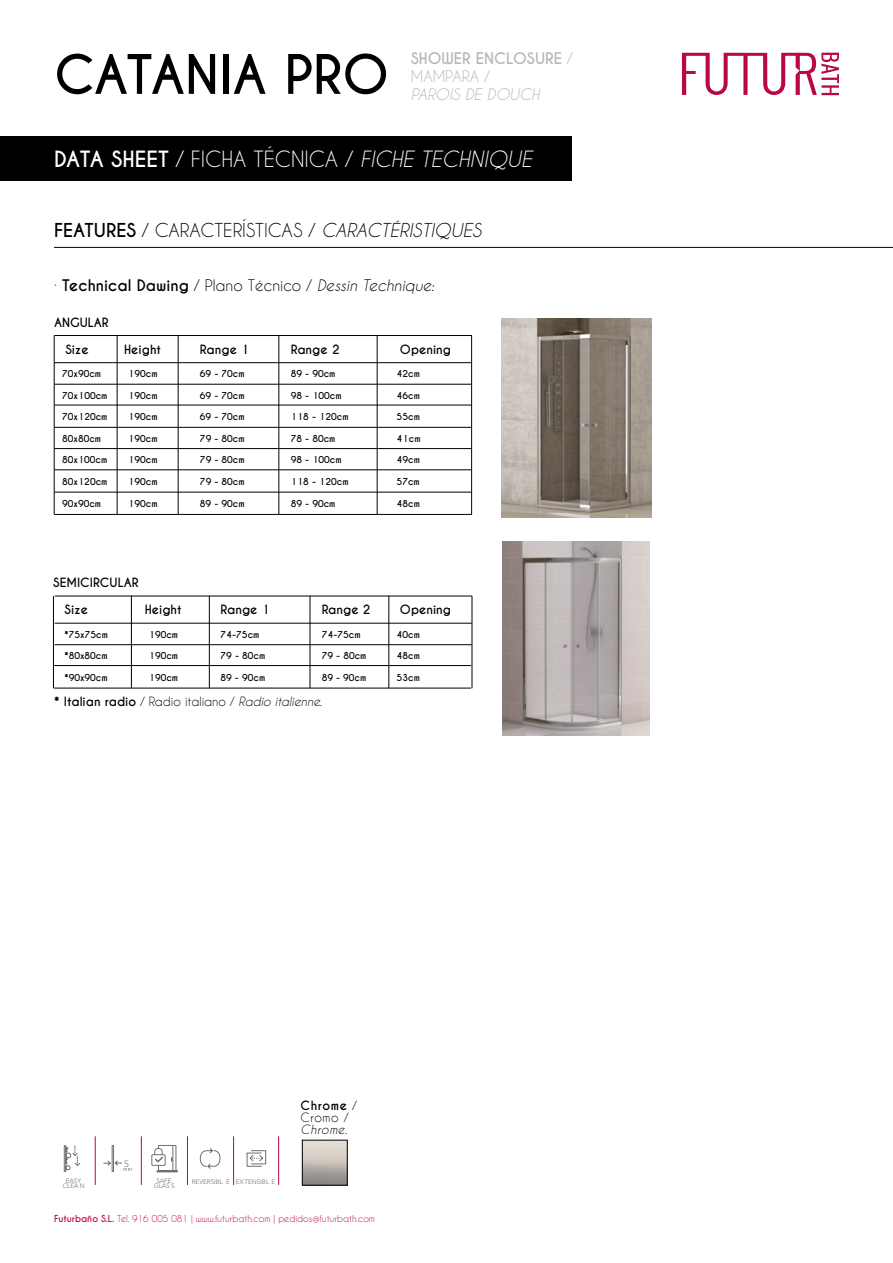
<style>
.page{position:relative;width:893px;height:1263px;background:#fff}
.page>*{position:absolute;margin:0;border:0;box-sizing:border-box;transform-origin:0 0}
.t1{font:700 51px "Caviar Dreams";color:#000}
.t2{font:21px "Caviar Dreams";color:#fff}
.t3{font:18px "Caviar Dreams";color:#000}
.t4{font:italic 15px "Caviar Dreams";color:#000}
.t5{font:700 15px/18px "Caviar Dreams";color:#b4b6bc}
.t6{font:italic 15px "Caviar Dreams";color:#b4b6bc}
.t7{font:700 12px "Caviar Dreams";color:#000}
.t8{font:12px "Caviar Dreams";color:#020203}
.t9{font:12px/12px "Caviar Dreams";letter-spacing:.05em;color:#000}
.t10{font:italic 12px "Caviar Dreams";letter-spacing:.05em;color:#000}
.t11{font:700 9px "Caviar Dreams";color:#020203}
.t12{font:9px "Caviar Dreams";color:#b90845}
.t13{font:300 9px "Avenir LT Std";color:#706f6f}
.t14{font:300 6.45px/5.7px "Avenir LT Std";color:#706f6f;text-align:center}
.s1{font-weight:400}
.s2{font-weight:700}
.s3{font-style:italic}
.s4{font-style:normal}
.s5{font-weight:700;font-style:normal}
.s6{font-weight:700;color:#000}
.s7{font-style:italic;color:#000}
</style>
<div class="page">
<div style="left:0;top:136px;width:571px;height:44px;background:#000"></div>
<svg style="left:682px;top:53px;width:157px;height:42px"></svg>
<hr style="left:54px;top:247px;width:839px;height:1px;background:#000">
<hr style="left:117px;top:335px;width:1px;height:180px;background:#000">
<hr style="left:131px;top:596px;width:1px;height:92px;background:#000">
<hr style="left:178px;top:335px;width:1px;height:180px;background:#000">
<hr style="left:209px;top:596px;width:1px;height:92px;background:#000">
<hr style="left:279px;top:335px;width:1px;height:180px;background:#000">
<hr style="left:377px;top:335px;width:1px;height:180px;background:#000">
<hr style="left:310px;top:596px;width:1px;height:92px;background:#000">
<hr style="left:389px;top:596px;width:1px;height:92px;background:#000">
<hr style="left:472px;top:596px;width:1px;height:92px;background:#000">
<hr style="left:471px;top:335px;width:1px;height:180px;background:#000">
<hr style="left:54px;top:335px;width:1px;height:180px;background:#000">
<hr style="left:53px;top:596px;width:1px;height:92px;background:#000">
<hr style="left:54px;top:384px;width:418px;height:1px;background:#000">
<hr style="left:55px;top:644px;width:417px;height:1px;background:#000">
<hr style="left:54px;top:362px;width:418px;height:1px;background:#000">
<hr style="left:55px;top:623px;width:417px;height:1px;background:#000">
<hr style="left:54px;top:335px;width:418px;height:1px;background:#000">
<hr style="left:55px;top:596px;width:417px;height:1px;background:#000">
<hr style="left:54px;top:405px;width:418px;height:1px;background:#000">
<hr style="left:54px;top:470px;width:418px;height:1px;background:#000">
<hr style="left:54px;top:665px;width:417px;height:1px;background:#000">
<hr style="left:54px;top:688px;width:417px;height:1px;background:#000">
<hr style="left:54px;top:427px;width:418px;height:1px;background:#000">
<hr style="left:54px;top:492px;width:418px;height:1px;background:#000">
<hr style="left:54px;top:514px;width:418px;height:1px;background:#000">
<hr style="left:54px;top:448px;width:418px;height:1px;background:#000">
<svg style="left:64px;top:1145px;width:16px;height:27px"></svg>
<div style="left:151px;top:1154px;width:14px;height:12px;border:1px solid #706f6f"></div>
<svg style="left:154px;top:1145px;width:24px;height:27px"></svg>
<svg style="left:103px;top:1145px;width:29px;height:27px"></svg>
<svg style="left:199px;top:1147px;width:68px;height:22px"></svg>
<hr style="left:278px;top:1137px;width:1px;height:47px;background:#b90845">
<hr style="left:233px;top:1137px;width:1px;height:47px;background:#b90845">
<hr style="left:187px;top:1137px;width:1px;height:47px;background:#b90845">
<hr style="left:141px;top:1137px;width:1px;height:47px;background:#b90845">
<hr style="left:95px;top:1137px;width:1px;height:47px;background:#b90845">
<div style="left:302px;top:1140px;width:46px;height:45px;border:1px solid #000"></div>
<img style="left:502px;top:319px;width:149px;height:198px">
<img style="left:502px;top:541px;width:147px;height:194px">
<h1 class="t1" style="left:54px;top:44px;width:337px">CATANIA PRO</h1>
<h3 class="t5" style="left:411px;top:50px;width:163px">SHOWER ENCLOSURE <span class="s1">/<br>MAMPARA /</span></h3>
<h3 class="t6" style="left:411px;top:86px;width:130px">PAROIS DE DOUCH</h3>
<h2 class="t2" style="left:54px;top:146px;width:480px"><span class="s2">DATA SHEET</span> / FICHA TÉCNICA / <span class="s3">FICHE TECHNIQUE</span></h2>
<h3 class="t3" style="left:54px;top:219px;width:429px"><span class="s2">FEATURES</span> / CARACTERÍSTICAS / <span class="s3">CARACTÉRISTIQUES</span></h3>
<h3 class="t4" style="left:54px;top:276px;width:382px"><span class="s4">·</span> <span class="s5">Technical Dawing</span> <span class="s4">/ Plano Técnico /</span> Dessin Technique:</h3>
<h3 class="t7" style="left:54px;top:315px;width:56px">ANGULAR</h3>
<h3 class="t7" style="left:65px;top:342px;width:25px">Size</h3>
<p class="t11" style="left:62px;top:368px;width:41px">70x90cm</p>
<p class="t11" style="left:62px;top:390px;width:47px">70x100cm</p>
<p class="t11" style="left:62px;top:411px;width:47px">70x120cm</p>
<p class="t11" style="left:62px;top:433px;width:40px">80x80cm</p>
<p class="t11" style="left:62px;top:455px;width:47px">80x100cm</p>
<p class="t11" style="left:62px;top:476px;width:47px">80x120cm</p>
<p class="t11" style="left:62px;top:498px;width:40px">90x90cm</p>
<h3 class="t7" style="left:124px;top:342px;width:38px">Height</h3>
<p class="t11" style="left:128px;top:368px;width:31px">190cm</p>
<p class="t11" style="left:128px;top:390px;width:31px">190cm</p>
<p class="t11" style="left:128px;top:411px;width:31px">190cm</p>
<p class="t11" style="left:128px;top:433px;width:31px">190cm</p>
<p class="t11" style="left:128px;top:455px;width:31px">190cm</p>
<p class="t11" style="left:128px;top:476px;width:31px">190cm</p>
<p class="t11" style="left:128px;top:498px;width:31px">190cm</p>
<h3 class="t7" style="left:200px;top:342px;width:51px">Range 1</h3>
<h3 class="t7" style="left:291px;top:342px;width:50px">Range 2</h3>
<p class="t11" style="left:200px;top:368px;width:46px">69 - 70cm</p>
<p class="t11" style="left:200px;top:390px;width:46px">69 - 70cm</p>
<p class="t11" style="left:200px;top:411px;width:46px">69 - 70cm</p>
<p class="t11" style="left:200px;top:433px;width:46px">79 - 80cm</p>
<p class="t11" style="left:200px;top:455px;width:46px">79 - 80cm</p>
<p class="t11" style="left:200px;top:476px;width:46px">79 - 80cm</p>
<p class="t11" style="left:200px;top:498px;width:46px">89 - 90cm</p>
<p class="t11" style="left:291px;top:368px;width:46px">89 - 90cm</p>
<p class="t11" style="left:291px;top:390px;width:52px">98 - 100cm</p>
<p class="t11" style="left:291px;top:411px;width:59px">118 - 120cm</p>
<p class="t11" style="left:291px;top:433px;width:46px">78 - 80cm</p>
<p class="t11" style="left:291px;top:455px;width:52px">98 - 100cm</p>
<p class="t11" style="left:291px;top:476px;width:59px">118 - 120cm</p>
<p class="t11" style="left:291px;top:498px;width:46px">89 - 90cm</p>
<h3 class="t7" style="left:400px;top:342px;width:53px">Opening</h3>
<p class="t11" style="left:397px;top:368px;width:25px">42cm</p>
<p class="t11" style="left:397px;top:390px;width:25px">46cm</p>
<p class="t11" style="left:397px;top:411px;width:25px">55cm</p>
<p class="t11" style="left:397px;top:433px;width:25px">41cm</p>
<p class="t11" style="left:397px;top:455px;width:25px">49cm</p>
<p class="t11" style="left:397px;top:476px;width:25px">57cm</p>
<p class="t11" style="left:397px;top:498px;width:25px">48cm</p>
<h3 class="t7" style="left:53px;top:575px;width:87px">SEMICIRCULAR</h3>
<h3 class="t7" style="left:65px;top:602px;width:25px">Size</h3>
<h3 class="t7" style="left:145px;top:602px;width:38px">Height</h3>
<h3 class="t7" style="left:220px;top:602px;width:51px">Range 1</h3>
<h3 class="t7" style="left:322px;top:602px;width:50px">Range 2</h3>
<h3 class="t7" style="left:400px;top:602px;width:53px">Opening</h3>
<p class="t11" style="left:65px;top:629px;width:45px">*75x75cm</p>
<p class="t11" style="left:65px;top:650px;width:45px">*80x80cm</p>
<p class="t11" style="left:65px;top:672px;width:45px">*90x90cm</p>
<p class="t11" style="left:149px;top:629px;width:31px">190cm</p>
<p class="t11" style="left:149px;top:650px;width:31px">190cm</p>
<p class="t11" style="left:149px;top:672px;width:31px">190cm</p>
<p class="t11" style="left:220px;top:629px;width:40px">74-75cm</p>
<p class="t11" style="left:220px;top:650px;width:46px">79 - 80cm</p>
<p class="t11" style="left:220px;top:672px;width:46px">89 - 90cm</p>
<p class="t11" style="left:322px;top:629px;width:40px">74-75cm</p>
<p class="t11" style="left:322px;top:650px;width:46px">79 - 80cm</p>
<p class="t11" style="left:322px;top:672px;width:46px">89 - 90cm</p>
<p class="t11" style="left:397px;top:629px;width:25px">40cm</p>
<p class="t11" style="left:397px;top:650px;width:25px">48cm</p>
<p class="t11" style="left:397px;top:672px;width:25px">53cm</p>
<h3 class="t8" style="left:54px;top:695px;width:269px"><span class="s6">* Italian radio</span> / Radio italiano / <span class="s7">Radio italienne.</span></h3>
<p class="t13" style="left:124px;top:1158px;width:6px">5</p>
<p class="t14" style="left:63px;top:1178px;width:24px">EASY<br>CLEA N</p>
<p class="t14" style="left:154px;top:1178px;width:22px">SAFE<br>GLAS S</p>
<p class="t14" style="left:192px;top:1179px;width:85px">REVERSIBL E EXTENSIBL E</p>
<h3 class="t9" style="left:300px;top:1099px;width:58px"><span class="s2">Chrome</span> /<br>Cromo /</h3>
<h3 class="t10" style="left:300px;top:1123px;width:48px">Chrome.</h3>
<p class="t12" style="left:54px;top:1213px;width:322px"><span class="s2">Futurbaño S.L.</span> Tel. 916 005 081 | www.futurbath.com | pedidos@futurbath.com</p>
</div>
